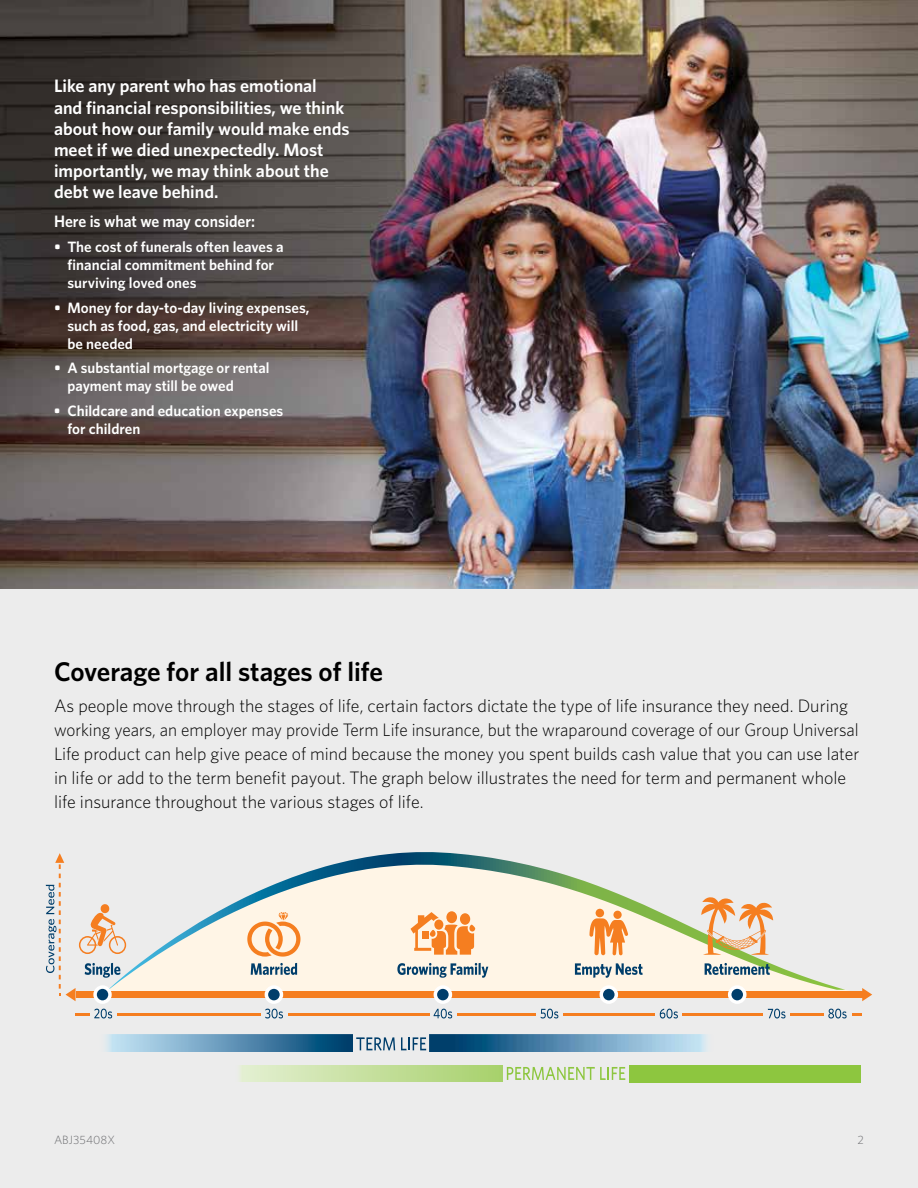
<style>
.page{position:relative;width:918px;height:1188px;background:#fff}
.page>*{position:absolute;margin:0;border:0;box-sizing:border-box;transform-origin:0 0}
.t1{font:600 27px "Whitney";color:#000}
.t2{font:300 18px/24px "Whitney";color:#000}
.t3{font:600 18px/21.3px "Whitney";color:#fff}
.t4{font:600 16.5px "Whitney";color:#fff;scale:.95 1}
.t5{font:600 15px/18px "Whitney";color:#fff}
.t6{font:300 12px "Whitney";color:#6b6c6f}
</style>
<div class="page">
<img style="left:0;top:0;width:918px;height:588px">
<div style="left:0;top:589px;width:918px;height:599px;background:#ececec"></div>
<hr style="left:682px;top:1014px;width:81px;height:2px;background:#f57e20">
<hr style="left:457px;top:1014px;width:79px;height:2px;background:#f57e20">
<hr style="left:288px;top:1014px;width:142px;height:2px;background:#f57e20">
<hr style="left:117px;top:1014px;width:144px;height:2px;background:#f57e20">
<hr style="left:563px;top:1014px;width:92px;height:2px;background:#f57e20">
<hr style="left:791px;top:1014px;width:33px;height:2px;background:#f57e20">
<svg style="left:126px;top:990px;width:722px;height:1px"></svg>
<svg style="left:862px;top:988px;width:10px;height:13px"></svg>
<svg style="left:507px;top:1067px;width:118px;height:13px"></svg>
<img style="left:106px;top:1035px;width:247px;height:17px">
<img style="left:430px;top:1035px;width:277px;height:17px">
<svg style="left:356px;top:1037px;width:39px;height:14px"></svg>
<svg style="left:401px;top:1037px;width:25px;height:13px"></svg>
<div style="left:629px;top:1065px;width:232px;height:17px;background:#8dc63f"></div>
<svg style="left:541px;top:1009px;width:17px;height:10px"></svg>
<svg style="left:660px;top:1009px;width:18px;height:10px"></svg>
<svg style="left:768px;top:1009px;width:18px;height:10px"></svg>
<svg style="left:828px;top:1009px;width:34px;height:10px"></svg>
<svg style="left:126px;top:852px;width:719px;height:138px"></svg>
<svg style="left:247px;top:912px;width:53px;height:45px;background:#fbcda4"></svg>
<svg style="left:251px;top:963px;width:46px;height:12px"></svg>
<svg style="left:397px;top:963px;width:91px;height:15px"></svg>
<svg style="left:410px;top:912px;width:66px;height:43px;background:#f9b277"></svg>
<svg style="left:575px;top:963px;width:68px;height:15px"></svg>
<svg style="left:589px;top:909px;width:39px;height:46px;background:#f9b47a"></svg>
<svg style="left:705px;top:963px;width:65px;height:12px"></svg>
<svg style="left:701px;top:897px;width:72px;height:58px"></svg>
<div style="left:76px;top:991px;width:789px;height:7px;background:#f57e20"></div>
<svg style="left:265px;top:985px;width:18px;height:34px"></svg>
<svg style="left:46px;top:853px;width:80px;height:166px"></svg>
<svg style="left:434px;top:985px;width:18px;height:34px"></svg>
<svg style="left:600px;top:985px;width:18px;height:19px"></svg>
<svg style="left:728px;top:985px;width:19px;height:19px"></svg>
<p class="t3" style="left:54px;top:75px;width:297px">Like any parent who has emotional<br>and financial responsibilities, we think about how our family would make ends meet if we died unexpectedly. Most importantly, we may think about the debt we leave behind.</p>
<p class="t4" style="left:54px;top:210px;width:213px">Here is what we may consider:</p>
<p class="t5" style="left:68px;top:237px;width:218px;text-indent:-14px">• The cost of funerals often leaves a financial commitment behind for surviving loved ones</p>
<p class="t5" style="left:68px;top:298px;width:244px;text-indent:-14px">• Money for day-to-day living expenses, such as food, gas, and electricity will be needed</p>
<p class="t5" style="left:68px;top:359px;width:204px;text-indent:-14px">• A substantial mortgage or rental payment may still be owed</p>
<p class="t5" style="left:67px;top:402px;width:217px;text-indent:-14px">• Childcare and education expenses for children</p>
<h1 class="t1" style="left:54px;top:654px;width:331px">Coverage for all stages of life</h1>
<p class="t2" style="left:54px;top:693px;width:807px">As people move through the stages of life, certain factors dictate the type of life insurance they need. During working years, an employer may provide Term Life insurance, but the wraparound coverage of our Group Universal Life product can help give peace of mind because the money you spent builds cash value that you can use later in life or add to the term benefit payout. The graph below illustrates the need for term and permanent whole life insurance throughout the various stages of life.</p>
<p class="t6" style="left:54px;top:1131px;width:63px">ABJ35408X</p>
<p class="t6" style="left:858px;top:1131px;width:8px">2</p>
</div>
